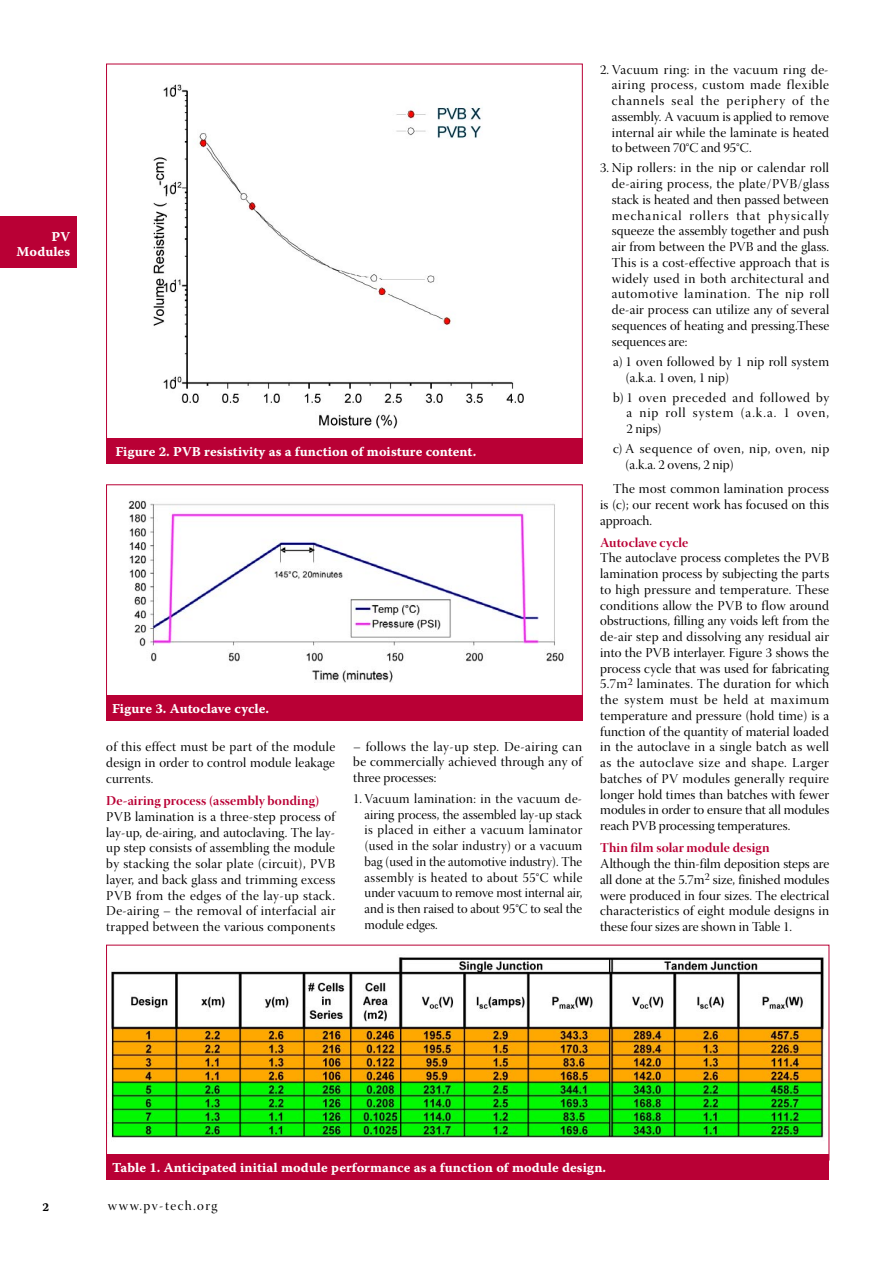
<style>
.page{position:relative;width:893px;height:1263px;background:#fff}
.page>*{position:absolute;margin:0;border:0;box-sizing:border-box;transform-origin:0 0}
.t1{font:13.5px/15.8px "Warnock Pro Disp";letter-spacing:.01em;color:#000;text-align:justify}
.t2{font:13.5px/15px "Warnock Pro Bold Capt";color:#fff;text-align:right}
.t3{font:13.5px "Warnock Pro Bold Disp";letter-spacing:.005em;color:#b90035}
.t4{font:13.5px/15.8px "Warnock Pro Disp";letter-spacing:.035em;color:#000}
.t5{font:13.5px "Warnock Pro Disp";letter-spacing:.1em;color:#000}
.t6{font:12px "Warnock Pro Bold Capt";color:#000}
</style>
<div class="page">
<div style="left:0;top:217px;width:77px;height:51px;background:#b90035"></div>
<img style="left:153px;top:84px;width:371px;height:345px">
<div style="left:106px;top:438px;width:477px;height:25px;background:#b90035"></div>
<img style="left:128px;top:500px;width:436px;height:182px">
<div style="left:106px;top:695px;width:477px;height:26px;background:#b90035"></div>
<img style="left:108px;top:957px;width:717px;height:181px">
<div style="left:106px;top:1154px;width:723px;height:26px;background:#b90035"></div>
<p class="t2" style="left:17px;top:229px;width:55px">PV<br>Modules</p>
<p class="t2" style="left:115px;top:444px;width:363px">Figure 2. PVB resistivity as a function of moisture content.</p>
<p class="t2" style="left:112px;top:701px;width:159px">Figure 3. Autoclave cycle.</p>
<p class="t1" style="left:106px;top:741px;width:230px">of this effect must be part of the module design in order to control module leakage currents.</p>
<p class="t3" style="left:106px;top:792px;width:214px">De-airing process (assembly bonding)</p>
<p class="t1" style="left:106px;top:810px;width:231px">PVB lamination is a three-step process of lay-up, de-airing, and autoclaving. The lay&shy;up step consists of assembling the module by stacking the solar plate (circuit), PVB layer, and back glass and trimming excess PVB from the edges of the lay-up stack.<br>De-airing – the removal of interfacial air trapped between the various components</p>
<p class="t1" style="left:353px;top:740px;width:230px">– follows the lay-up step. De-airing can be commercially achieved through any of three processes:</p>
<p class="t1" style="left:365px;top:792px;width:219px;text-indent:-11px">1. Vacuum lamination: in the vacuum de&shy;airing process, the assembled lay-up stack is placed in either a vacuum laminator (used in the solar industry) or a vacuum bag (used in the automotive industry). The assembly is heated to about 55°C while under vacuum to remove most internal air, and is then raised to about 95°C to seal the module edges.</p>
<p class="t1" style="left:612px;top:63px;width:219px;text-indent:-12px">2. Vacuum ring: in the vacuum ring de&shy;airing process, custom made flexible channels seal the periphery of the assembly. A vacuum is applied to remove internal air while the laminate is heated to between 70°C and 95°C.</p>
<p class="t1" style="left:612px;top:162px;width:219px;text-indent:-12px">3. Nip rollers: in the nip or calendar roll de-airing process, the plate/PVB/glass stack is heated and then passed between mechanical rollers that physically squeeze the assembly together and push air from between the PVB and the glass.<br>This is a cost-effective approach that is widely used in both architectural and automotive lamination. The nip roll de-air process can utilize any of several sequences of heating and pressing.These sequences are:</p>
<p class="t1" style="left:625px;top:355px;width:205px;text-indent:-13px">a) 1 oven followed by 1 nip roll system (a.k.a. 1 oven, 1 nip)</p>
<p class="t1" style="left:626px;top:391px;width:204px;text-indent:-13px">b) 1 oven preceded and followed by a nip roll system (a.k.a. 1 oven, 2 nips)</p>
<p class="t4" style="left:625px;top:442px;width:205px;text-indent:-12px">c) A sequence of oven, nip, oven, nip (a.k.a. 2 ovens, 2 nip)</p>
<p class="t1" style="left:600px;top:482px;width:230px;text-indent:13px">The most common lamination process is (c); our recent work has focused on this approach.</p>
<p class="t3" style="left:600px;top:534px;width:90px">Autoclave cycle</p>
<p class="t1" style="left:600px;top:552px;width:231px">The autoclave process completes the PVB lamination process by subjecting the parts to high pressure and temperature. These conditions allow the PVB to flow around obstructions, filling any voids left from the de-air step and dissolving any residual air into the PVB interlayer. Figure 3 shows the process cycle that was used for fabricating 5.7m<sup>2</sup> laminates. The duration for which the system must be held at maximum temperature and pressure (hold time) is a function of the quantity of material loaded in the autoclave in a single batch as well as the autoclave size and shape. Larger batches of PV modules generally require longer hold times than batches with fewer modules in order to ensure that all modules reach PVB processing temperatures.</p>
<p class="t3" style="left:600px;top:840px;width:171px">Thin film solar module design</p>
<p class="t1" style="left:600px;top:857px;width:230px">Although the thin-film deposition steps are all done at the 5.7m<sup>2</sup> size, finished modules were produced in four sizes. The electrical characteristics of eight module designs in these four sizes are shown in Table 1.</p>
<p class="t2" style="left:112px;top:1160px;width:496px">Table 1. Anticipated initial module performance as a function of module design.</p>
<p class="t6" style="left:43px;top:1200px;width:8px">2</p>
<p class="t5" style="left:108px;top:1198px;width:111px">www.pv-tech.org</p>
</div>
